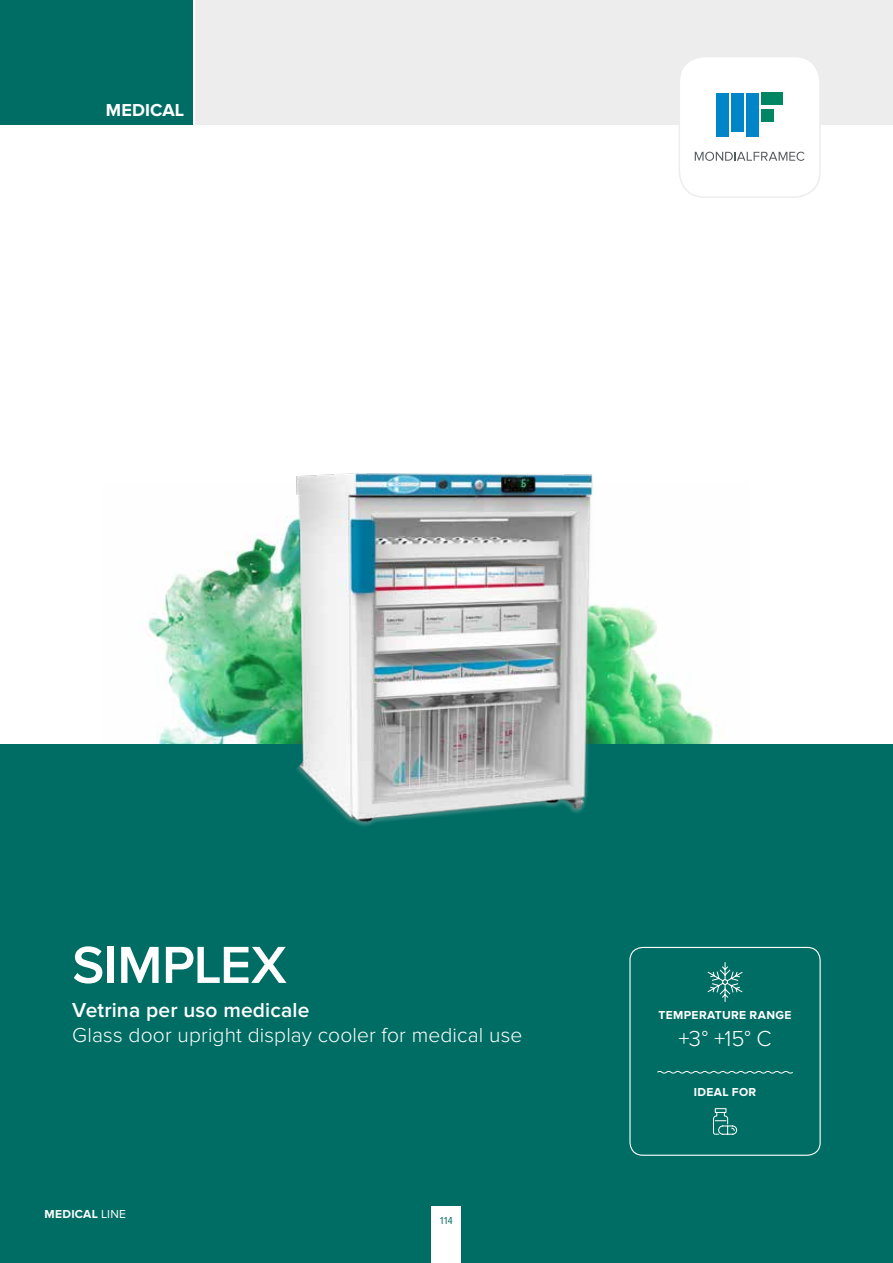
<style>
.page{position:relative;width:893px;height:1263px;background:#fff}
.page>*{position:absolute;margin:0;border:0;box-sizing:border-box;transform-origin:0 0}
.t1{font:600 54px "Proxima Nova";letter-spacing:-.01em;color:#fff}
.t2{font:300 22.5px "Proxima Nova";color:#fff}
.t3{font:300 21px "Proxima Nova";letter-spacing:.005em;color:#fff}
.t4{font:600 21px "Proxima Nova";letter-spacing:.005em;color:#fff}
.t5{font:700 18px "Proxima Nova";letter-spacing:.005em;color:#fff}
.t6{font:700 12px "Proxima Nova";letter-spacing:.03em;color:#fff}
.t7{font:10.5px "Proxima Nova Cond";color:#006d64}
.s1{font-weight:400}
</style>
<div class="page">
<img style="left:148px;top:534px;width:565px;height:210px">
<div style="left:196px;top:0;width:697px;height:124px;background:#ededed"></div>
<div style="left:0;top:744px;width:893px;height:519px;background:#006d64"></div>
<div style="left:679px;top:57px;width:141px;height:140px;background:#fff;border-radius:26px"></div>
<div style="left:679px;top:56px;width:142px;height:142px;border:2px solid #ededed;border-radius:26px"></div>
<div style="left:0;top:0;width:193px;height:124px;background:#006d64"></div>
<svg style="left:707px;top:962px;width:36px;height:40px"></svg>
<svg style="left:657px;top:1071px;width:136px;height:3px"></svg>
<svg style="left:713px;top:1108px;width:24px;height:27px"></svg>
<div style="left:629px;top:947px;width:192px;height:209px;border:1px solid #fff;border-radius:13px"></div>
<div style="left:716px;top:93px;width:12px;height:43px;background:#0085c8"></div>
<div style="left:731px;top:93px;width:13px;height:38px;background:#0085c8"></div>
<div style="left:746px;top:93px;width:13px;height:43px;background:#0085c8"></div>
<div style="left:761px;top:93px;width:22px;height:12px;background:#008662"></div>
<div style="left:761px;top:109px;width:13px;height:13px;background:#008662"></div>
<svg style="left:695px;top:152px;width:109px;height:9px"></svg>
<hr style="left:892px;top:530px;width:1px;height:319px;background:#d5dddd">
<img style="left:269px;top:473px;width:345px;height:353px">
<div style="left:432px;top:1207px;width:29px;height:56px;background:#fff"></div>
<p class="t5" style="left:106px;top:99px;width:80px">MEDICAL</p>
<h1 class="t1" style="left:72px;top:934px;width:216px">SIMPLEX</h1>
<p class="t4" style="left:72px;top:997px;width:239px">Vetrina per uso medicale</p>
<p class="t3" style="left:72px;top:1023px;width:452px">Glass door upright display cooler for medical use</p>
<p class="t6" style="left:45px;top:1207px;width:83px">MEDICAL <span class="s1">LINE</span></p>
<p class="t7" style="left:440px;top:1214px;width:14px">114</p>
<p class="t6" style="left:659px;top:1008px;width:134px">TEMPERATURE RANGE</p>
<p class="t2" style="left:678px;top:1026px;width:95px">+3° +15° C</p>
<p class="t6" style="left:694px;top:1085px;width:64px">IDEAL FOR</p>
</div>
